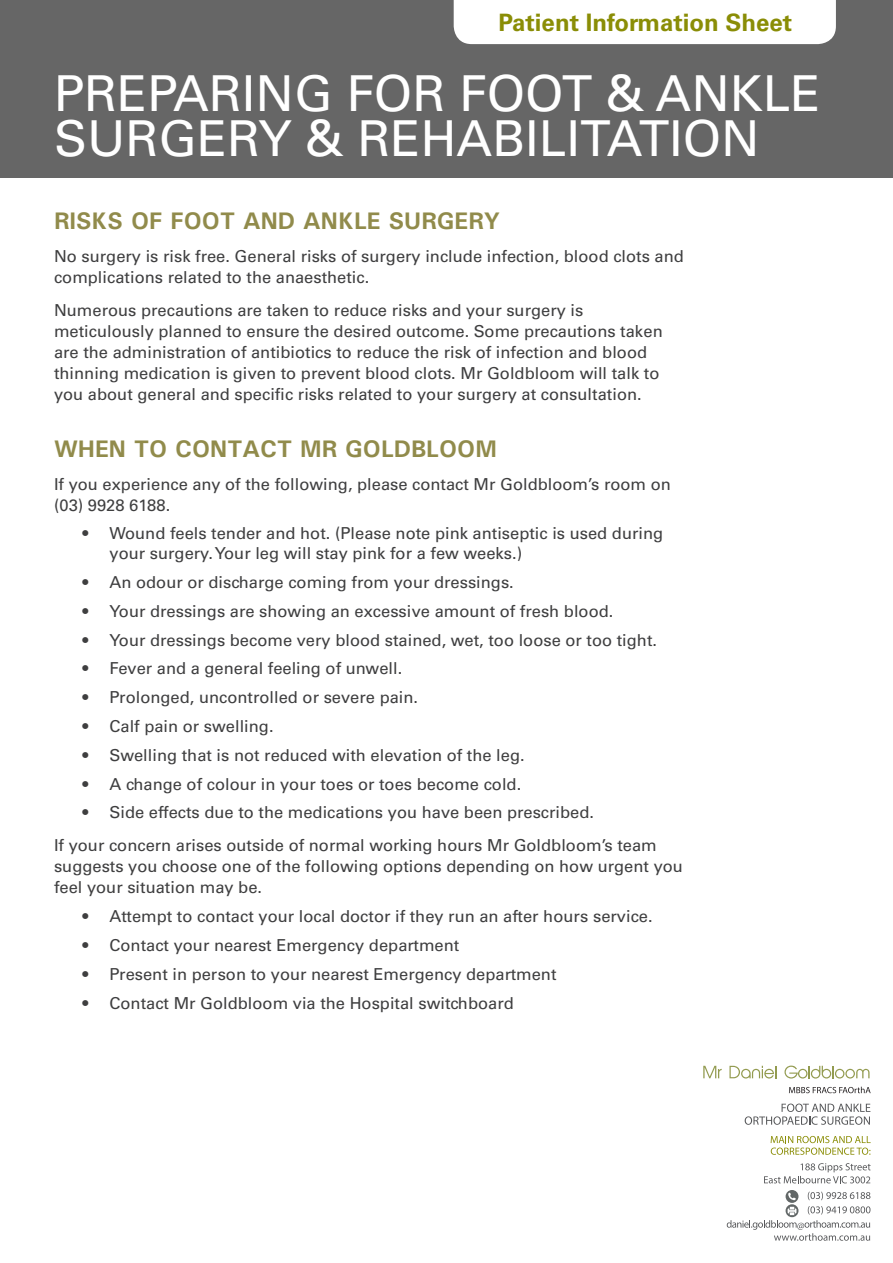
<style>
.page{position:relative;width:893px;height:1263px;background:#fff}
.page>*{position:absolute;margin:0;border:0;box-sizing:border-box;transform-origin:0 0}
.t1{font:49.5px/45px "Univers LT Std";color:#fff}
.Heading_2{font:700 24px "Univers";color:#918b4b}
.t2{font:700 24px "Univers LT Std";color:#8a8d06}
.Paragraph{font:16.5px/21px "Univers LT Std";color:#3e3e3f}
</style>
<div class="page">
<div style="left:0;top:0;width:893px;height:178px;background:#666"></div>
<div style="left:454px;top:0;width:382px;height:44px;background:#fff"></div>
<svg style="left:771px;top:1136px;width:100px;height:19px"></svg>
<svg style="left:764px;top:1163px;width:107px;height:20px"></svg>
<svg style="left:727px;top:1190px;width:143px;height:51px"></svg>
<svg style="left:745px;top:1103px;width:125px;height:22px"></svg>
<svg style="left:703px;top:1066px;width:19px;height:12px"></svg>
<svg style="left:729px;top:1066px;width:47px;height:12px"></svg>
<svg style="left:784px;top:1065px;width:85px;height:13px"></svg>
<svg style="left:789px;top:1087px;width:82px;height:6px"></svg>
<h2 class="t2" style="left:499px;top:8px;width:295px">Patient Information Sheet</h2>
<p class="t1" style="left:54px;top:71px;width:768px">PREPARING FOR FOOT &amp; ANKLE<br>SURGERY &amp; REHABILITATION</p>
<p class="Heading_2" style="left:54px;top:205px;width:448px">RISKS OF FOOT AND ANKLE SURGERY</p>
<p class="Paragraph" style="left:54px;top:245px;width:631px">No surgery is risk free. General risks of surgery include infection, blood clots and complications related to the anaesthetic.</p>
<p class="Paragraph" style="left:54px;top:299px;width:610px">Numerous precautions are taken to reduce risks and your surgery is meticulously planned to ensure the desired outcome. Some precautions taken are the administration of antibiotics to reduce the risk of infection and blood thinning medication is given to prevent blood clots. Mr Goldbloom will talk to you about general and specific risks related to your surgery at consultation.</p>
<p class="Heading_2" style="left:54px;top:433px;width:445px">WHEN TO CONTACT MR GOLDBLOOM</p>
<p class="Paragraph" style="left:54px;top:473px;width:618px">If you experience any of the following, please contact Mr Goldbloom’s room on (03) 9928 6188.</p>
<p class="Paragraph" style="left:110px;top:524px;width:555px;line-height:19.8px;text-indent:-27px">• Wound feels tender and hot. (Please note pink antiseptic is used during your surgery. Your leg will stay pink for a few weeks.)</p>
<p class="Paragraph" style="left:82px;top:572px;width:433px">• An odour or discharge coming from your dressings.</p>
<p class="Paragraph" style="left:82px;top:601px;width:532px">• Your dressings are showing an excessive amount of fresh blood.</p>
<p class="Paragraph" style="left:82px;top:629px;width:576px">• Your dressings become very blood stained, wet, too loose or too tight.</p>
<p class="Paragraph" style="left:82px;top:658px;width:321px">• Fever and a general feeling of unwell.</p>
<p class="Paragraph" style="left:82px;top:687px;width:337px">• Prolonged, uncontrolled or severe pain.</p>
<p class="Paragraph" style="left:82px;top:716px;width:193px">• Calf pain or swelling.</p>
<p class="Paragraph" style="left:82px;top:745px;width:444px">• Swelling that is not reduced with elevation of the leg.</p>
<p class="Paragraph" style="left:82px;top:773px;width:440px">• A change of colour in your toes or toes become cold.</p>
<p class="Paragraph" style="left:82px;top:802px;width:513px">• Side effects due to the medications you have been prescribed.</p>
<p class="Paragraph" style="left:54px;top:835px;width:630px">If your concern arises outside of normal working hours Mr Goldbloom’s team suggests you choose one of the following options depending on how urgent you feel your situation may be.</p>
<p class="Paragraph" style="left:82px;top:906px;width:572px">• Attempt to contact your local doctor if they run an after hours service.</p>
<p class="Paragraph" style="left:82px;top:935px;width:378px">• Contact your nearest Emergency department</p>
<p class="Paragraph" style="left:82px;top:964px;width:475px">• Present in person to your nearest Emergency department</p>
<p class="Paragraph" style="left:82px;top:992px;width:433px">• Contact Mr Goldbloom via the Hospital switchboard</p>
</div>
